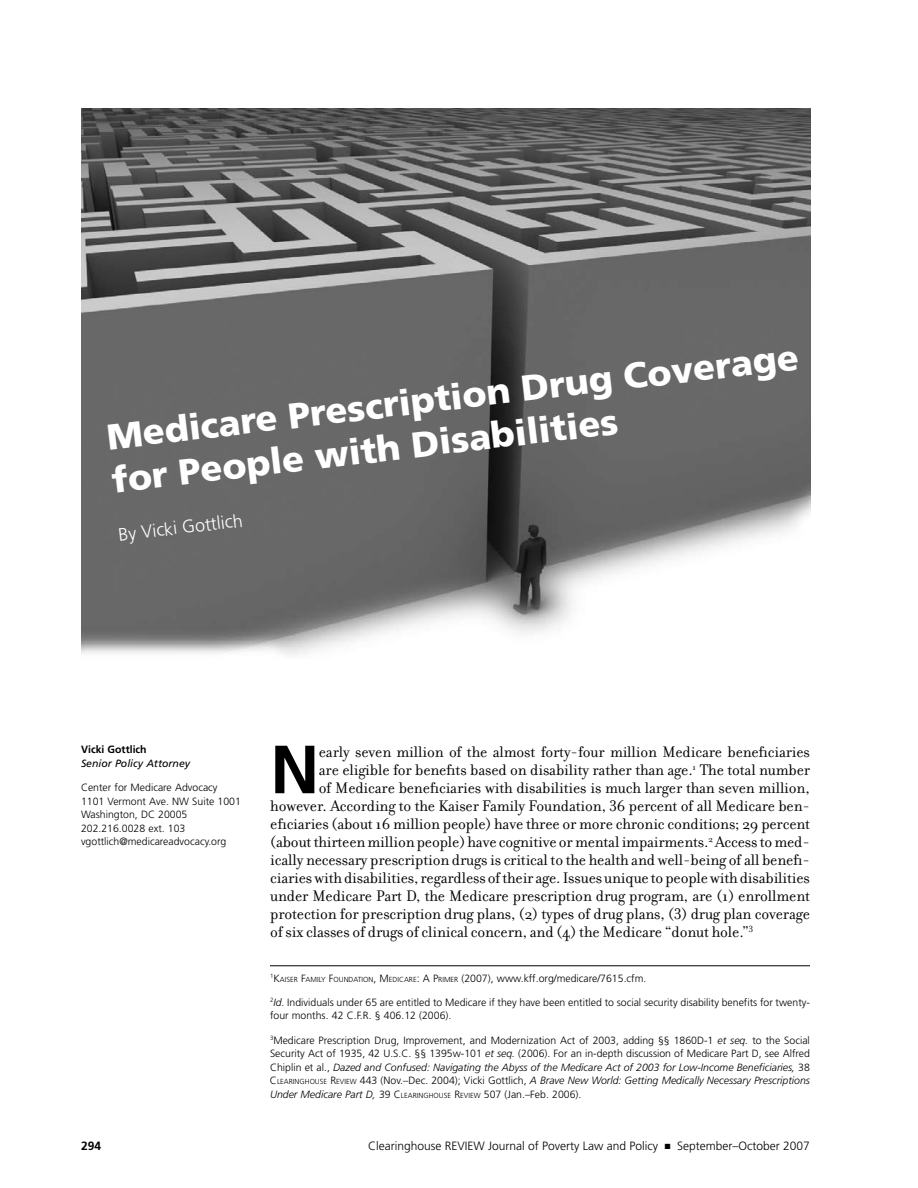
<style>
.page{position:relative;width:918px;height:1188px;background:#fff}
.page>*{position:absolute;margin:0;border:0;box-sizing:border-box;transform-origin:0 0}
.t1{font:700 68.1px "Frutiger";color:#000}
.t2{font:900 36px/42.9px "Frutiger";color:#fff}
.t3{font:300 18px "Frutiger";color:#fff}
.t4{font:16.5px "Filosofia";letter-spacing:-.01em;color:#000}
.t5{font:300 12px "Frutiger";color:#000}
.t6{font:700 12px "Frutiger";color:#000}
.t7{font:300 10.5px/13.5px "Frutiger";color:#000}
.t8{font:italic 10.5px/13.5px "Frutiger";color:#000}
.s1{font-weight:700;font-style:normal}
.s2{font-size:7.35px}
.s3{font-style:italic}
</style>
<div class="page">
<hr style="left:270px;top:965px;width:540px;height:1px;background:#000">
<img style="left:81px;top:108px;width:730px;height:547px">
<p class="t2" style="left:104px;top:417px;width:698px;rotate:-7deg">Medicare Prescription Drug Coverage for People with Disabilities</p>
<p class="t3" style="left:117px;top:525px;width:127px;rotate:-7deg">By Vicki Gottlich</p>
<p class="t8" style="left:81px;top:743px;width:111px"><span class="s1">Vicki Gottlich<br></span>Senior Policy Attorney</p>
<p class="t7" style="left:81px;top:781px;width:161px">Center for Medicare Advocacy<br>1101 Vermont Ave. NW Suite 1001<br>Washington, DC 20005<br>202.216.0028 ext. 103 vgottlich@medicareadvocacy.org</p>
<p class="t1" style="left:270px;top:730px;width:51px">N</p>
<p class="t4" style="left:319px;top:743px;width:493px">early seven million of the almost forty-four million Medicare beneficiaries</p>
<p class="t4" style="left:319px;top:761px;width:493px">are eligible for benefits based on disability rather than age.<sup>1</sup> The total number</p>
<p class="t4" style="left:319px;top:779px;width:493px">of Medicare beneficiaries with disabilities is much larger than seven million,</p>
<p class="t4" style="left:270px;top:797px;width:541px">however. According to the Kaiser Family Foundation, 36 percent of all Medicare ben-</p>
<p class="t4" style="left:270px;top:815px;width:541px">eficiaries (about 16 million people) have three or more chronic conditions; 29 percent</p>
<p class="t4" style="left:270px;top:833px;width:541px">(about thirteen million people) have cognitive or mental impairments.<sup>2</sup> Access to med-</p>
<p class="t4" style="left:270px;top:851px;width:541px">ically necessary prescription drugs is critical to the health and well-being of all benefi-</p>
<p class="t4" style="left:270px;top:869px;width:541px">ciaries with disabilities, regardless of their age. Issues unique to people with disabilities</p>
<p class="t4" style="left:270px;top:887px;width:541px">under Medicare Part D, the Medicare prescription drug program, are (1) enrollment</p>
<p class="t4" style="left:270px;top:905px;width:541px">protection for prescription drug plans, (2) types of drug plans, (3) drug plan coverage</p>
<p class="t4" style="left:270px;top:923px;width:485px">of six classes of drugs of clinical concern, and (4) the Medicare “donut hole.”<sup>3</sup></p>
<p class="t7" style="left:270px;top:971px;width:378px"><sup>1</sup>K<span class="s2">aiser</span> F<span class="s2">am ily</span> F<span class="s2">oundation</span>, M<span class="s2">edicare</span>: A P<span class="s2">rim er</span> (2007), www.kff.org/medicare/7615.cfm.</p>
<p class="t7" style="left:270px;top:996px;width:542px"><sup>2</sup><span class="s3">Id</span>. Individuals under 65 are entitled to Medicare if they have been entitled to social security disability benefits for twenty&shy;four months. 42 C.F.R. § 406.12 (2006).</p>
<p class="t7" style="left:270px;top:1033px;width:542px;text-align:justify"><sup>3</sup>Medicare Prescription Drug, Improvement, and Modernization Act of 2003, adding §§ 1860D-1 <span class="s3">et seq.</span> to the Social Security Act of 1935, 42 U.S.C. §§ 1395w-101 <span class="s3">et seq.</span> (2006). For an in-depth discussion of Medicare Part D, see Alfred Chiplin et al., <span class="s3">Dazed and Confused: Navigating the Abyss of the Medicare Act of 2003 for Low-Income Beneficiaries,</span> 38<br>C <span class="s2">learinghouse</span> R<span class="s2">eview</span> 443 (Nov.–Dec. 2004); Vicki Gottlich, <span class="s3">A Brave New World: Getting Medically Necessary Prescriptions Under Medicare Part D,</span> 39 C <span class="s2">learinghouse</span> R<span class="s2">eview</span> 507 (Jan.–Feb. 2006).</p>
<p class="t6" style="left:81px;top:1139px;width:22px">294</p>
<p class="t5" style="left:368px;top:1139px;width:443px">Clearinghouse REVIEW Journal of Poverty Law and Policy ■ September–October 2007</p>
</div>
